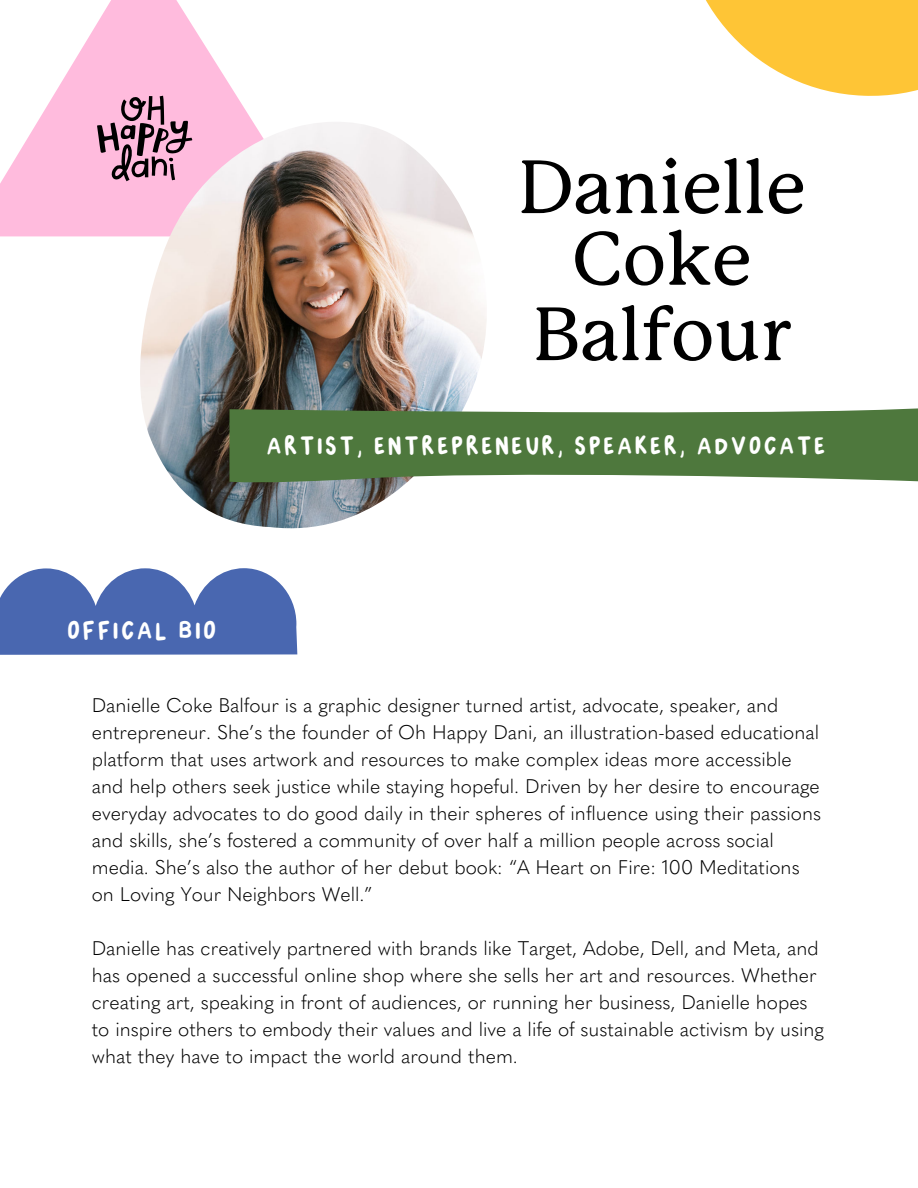
<style>
.page{position:relative;width:918px;height:1188px;background:#fff}
.page>*{position:absolute;margin:0;border:0;box-sizing:border-box;transform-origin:0 0}
.t1{font:500 73.8px/75.4px "P Mackinac Pro";color:#000;text-align:center}
.t2{font:34.2px "Oh Happy Dani";letter-spacing:.035em;color:#fff}
.t3{font:33.15px "Oh Happy Dani";letter-spacing:.035em;color:#fff}
.t4{font:300 19.5px/27px "Quasimoda";color:#000}
</style>
<div class="page">
<svg style="left:0;top:0;width:253px;height:236px;fill:#fbd"></svg>
<img style="left:128px;top:122px;width:359px;height:407px">
<svg style="left:230px;top:402px;width:688px;height:94px;fill:#4e783d"></svg>
<svg style="left:706px;top:0;width:212px;height:96px"></svg>
<svg style="left:0;top:568px;width:298px;height:87px;background:#607aba"></svg>
<svg style="left:97px;top:96px;width:95px;height:85px;background:#b5849d"></svg>
<p class="t1" style="left:518px;top:155px;width:289px">Danielle</p>
<p class="t1" style="left:533px;top:227px;width:259px">Coke<br>Balfour</p>
<p class="t3" style="left:266px;top:434px;width:562px">ARTIST, ENTREPRENEUR, SPEAKER, ADVOCATE</p>
<p class="t2" style="left:66px;top:618px;width:152px">OFFICAL BIO</p>
<p class="t4" style="left:92px;top:692px;width:731px">Danielle Coke Balfour is a graphic designer turned artist, advocate, speaker, and entrepreneur. She’s the founder of Oh Happy Dani, an illustration-based educational platform that uses artwork and resources to make complex ideas more accessible and help others seek justice while staying hopeful. Driven by her desire to encourage everyday advocates to do good daily in their spheres of influence using their passions and skills, she’s fostered a community of over half a million people across social media. She’s also the author of her debut book: “A Heart on Fire: 100 Meditations on Loving Your Neighbors Well.”</p>
<p class="t4" style="left:92px;top:935px;width:734px">Danielle has creatively partnered with brands like Target, Adobe, Dell, and Meta, and has opened a successful online shop where she sells her art and resources. Whether creating art, speaking in front of audiences, or running her business, Danielle hopes to inspire others to embody their values and live a life of sustainable activism by using what they have to impact the world around them.</p>
</div>
